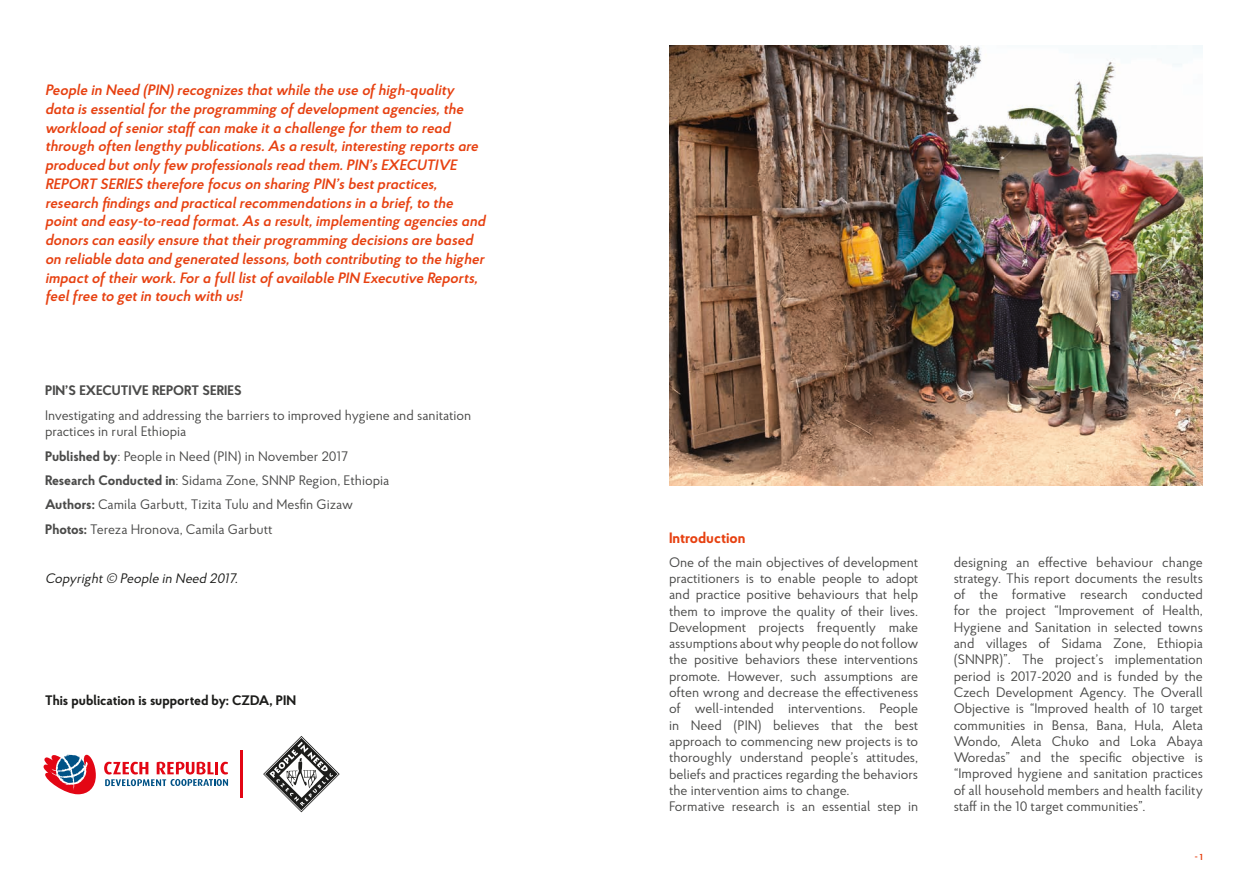
<style>
.page{position:relative;width:1248px;height:886px;background:#fff}
.page>*{position:absolute;margin:0;border:0;box-sizing:border-box;transform-origin:0 0}
.t1{font:italic 600 15px/18.8px "Proba Pro";color:#e74111}
.t2{font:700 15px "Proba Pro";color:#e74111}
.t3{font:13.75px/16.2px "Proba Pro";color:#4b4b4a}
.t4{font:700 13.75px "Proba Pro";color:#1d1d1b}
.t5{font:italic 13.75px "Proba Pro";color:#1d1d1b}
.t6{font:700 13.75px "Proba Pro";color:#4b4b4a}
.t7{font:700 8.75px "Proba Pro";color:#e74111}
.s1{font-weight:700}
</style>
<div class="page">
<svg style="left:104px;top:762px;width:124px;height:24px"></svg>
<svg style="left:43px;top:754px;width:53px;height:40px"></svg>
<svg style="left:263px;top:736px;width:76px;height:76px"></svg>
<hr style="left:240px;top:750px;width:3px;height:48px;background:#e30614">
<img style="left:669px;top:45px;width:533px;height:440px">
<p class="t1" style="left:45px;top:80px;width:441px">People in Need (PIN) recognizes that while the use of high-quality data is essential for the programming of development agencies, the workload of senior staff can make it a challenge for them to read through often lengthy publications. As a result, interesting reports are produced but only few professionals read them. PIN’s EXECUTIVE REPORT SERIES therefore focus on sharing PIN’s best practices, research findings and practical recommendations in a brief, to the point and easy-to-read format. As a result, implementing agencies and donors can easily ensure that their programming decisions are based on reliable data and generated lessons, both contributing to the higher impact of their work. For a full list of available PIN Executive Reports, feel free to get in touch with us!</p>
<p class="t6" style="left:45px;top:381px;width:198px">PIN’S EXECUTIVE REPORT SERIES</p>
<p class="t3" style="left:45px;top:406px;width:428px">Investigating and addressing the barriers to improved hygiene and sanitation practices in rural Ethiopia</p>
<p class="t3" style="left:45px;top:443px;width:346px;line-height:24.5px"><span class="s1">Published by</span>: People in Need (PIN) in November 2017<br><span class="s1">Research Conducted in</span>: Sidama Zone, SNNP Region, Ethiopia <span class="s1">Authors:</span> Camila Garbutt, Tizita Tulu and Mesfin Gizaw <span class="s1">Photos:</span> Tereza Hronova, Camila Garbutt</p>
<p class="t5" style="left:45px;top:569px;width:194px">Copyright © People in Need 2017.</p>
<p class="t4" style="left:45px;top:691px;width:252px">This publication is supported by: CZDA, PIN</p>
<p class="t2" style="left:669px;top:527px;width:78px">Introduction</p>
<p class="t3" style="left:669px;top:553px;width:251px">One of the main objectives of development practitioners is to enable people to adopt and practice positive behaviours that help them to improve the quality of their lives.<br>Development projects frequently make assumptions about why people do not follow the positive behaviors these interventions promote. However, such assumptions are often wrong and decrease the effectiveness of well-intended interventions. People in Need (PIN) believes that the best approach to commencing new projects is to thoroughly understand people’s attitudes, beliefs and practices regarding the behaviors the intervention aims to change.<br>Formative research is an essential step in</p>
<p class="t3" style="left:953px;top:553px;width:251px;text-align:justify">designing an effective behaviour change strategy. This report documents the results of the formative research conducted for the project “Improvement of Health, Hygiene and Sanitation in selected towns and villages of Sidama Zone, Ethiopia (SNNPR)”. The project’s implementation period is 2017-2020 and is funded by the Czech Development Agency. The Overall Objective is “Improved health of 10 target communities in Bensa, Bana, Hula, Aleta Wondo, Aleta Chuko and Loka Abaya Woredas” and the specific objective is “Improved hygiene and sanitation practices of all household members and health facility staff in the 10 target communities”.</p>
<p class="t7" style="left:1194px;top:851px;width:10px">- 1</p>
</div>
